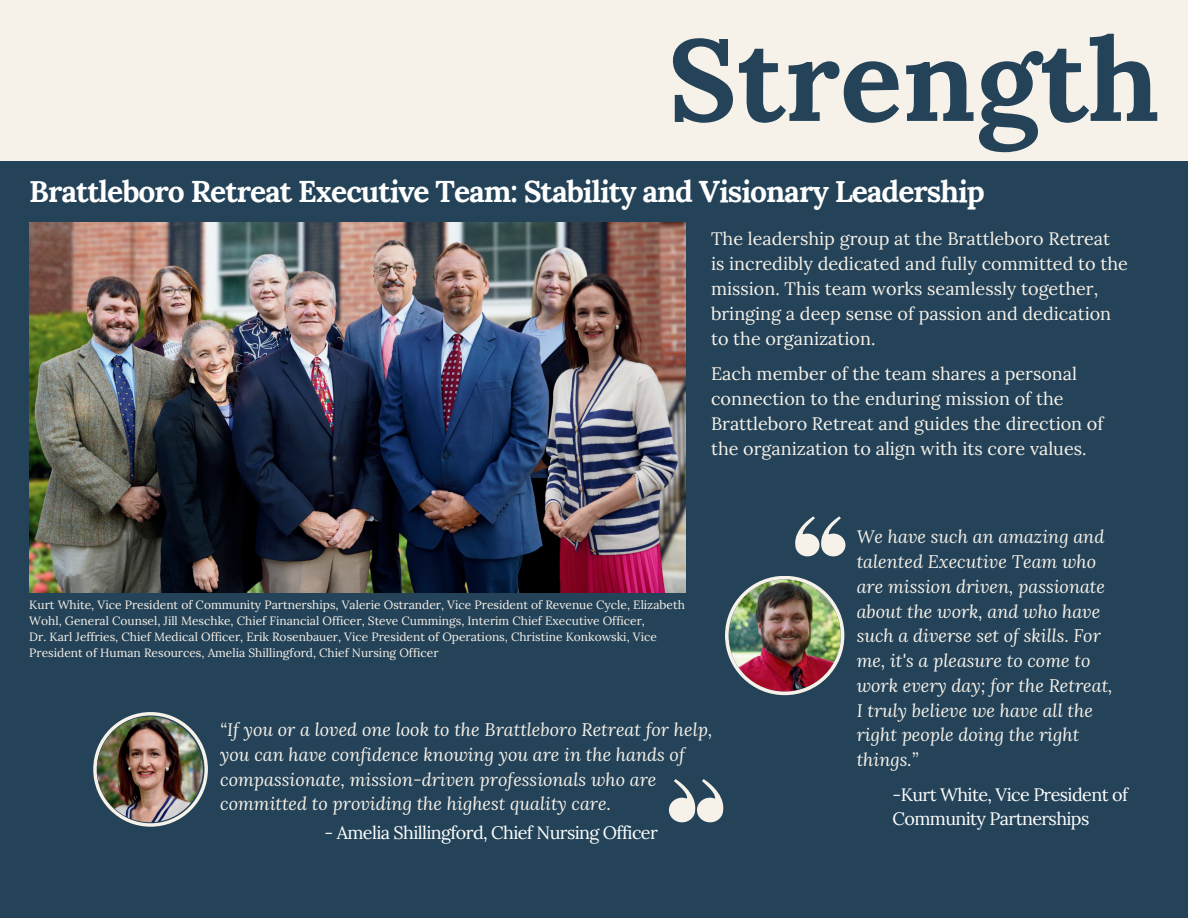
<style>
.page{position:relative;width:1188px;height:918px;background:#244359}
.page>*{position:absolute;margin:0;border:0;box-sizing:border-box;transform-origin:0 0}
.t1{font:700 115.5px "Lora";color:#244359}
.t2{font:700 30px "Lora";letter-spacing:-.035em;color:#fff}
.t3{font:italic 18px/24.8px "Lora";color:#f7f2e9}
.t4{font:18px/25px "Lora";color:#f7f2e9}
.t5{font:18px/24.8px "Lora";letter-spacing:-.035em;color:#fff}
.t6{font:12px/16px "Lora";color:#f7f2e9}
</style>
<div class="page">
<div style="left:0;top:0;width:1188px;height:161px;background:#f7f2e9"></div>
<svg style="left:795px;top:516px;width:50px;height:40px"></svg>
<svg style="left:93px;top:712px;width:115px;height:115px"></svg>
<img style="left:97px;top:717px;width:106px;height:105px;border-radius:50%">
<img style="left:29px;top:222px;width:656px;height:371px">
<img style="left:725px;top:576px;width:119px;height:119px">
<svg style="left:669px;top:779px;width:55px;height:43px"></svg>
<h1 class="t1" style="left:668px;top:-18px;width:493px">Strength</h1>
<h2 class="t2" style="left:29px;top:166px;width:957px">Brattleboro Retreat Executive Team: Stability and Visionary Leadership</h2>
<p class="t4" style="left:711px;top:224px;width:418px">The leadership group at the Brattleboro Retreat is incredibly dedicated and fully committed to the mission. This team works seamlessly together, bringing a deep sense of passion and dedication to the organization.</p>
<p class="t4" style="left:711px;top:359px;width:394px">Each member of the team shares a personal connection to the enduring mission of the Brattleboro Retreat and guides the direction of the organization to align with its core values.</p>
<p class="t6" style="left:29px;top:596px;width:657px">Kurt White, Vice President of Community Partnerships, Valerie Ostrander, Vice President of Revenue Cycle, Elizabeth Wohl, General Counsel, Jill Meschke, Chief Financial Officer, Steve Cummings, Interim Chief Executive Officer,<br>Dr. Karl Jeffries, Chief Medical Officer, Erik Rosenbauer, Vice President of Operations, Christine Konkowski, Vice President of Human Resources, Amelia Shillingford, Chief Nursing Officer</p>
<p class="t3" style="left:220px;top:717px;width:494px">“If you or a loved one look to the Brattleboro Retreat for help, you can have confidence knowing you are in the hands of compassionate, mission-driven professionals who are committed to providing the highest quality care.</p>
<p class="t5" style="left:324px;top:819px;width:335px">- Amelia Shillingford, Chief Nursing Officer</p>
<p class="t3" style="left:857px;top:524px;width:257px">We have such an amazing and talented Executive Team who are mission driven, passionate about the work, and who have such a diverse set of skills. For me, it's a pleasure to come to work every day; for the Retreat,<br>I truly believe we have all the right people doing the right things.”</p>
<p class="t5" style="left:893px;top:781px;width:237px">-Kurt White, Vice President of<br>Community Partnerships</p>
</div>
